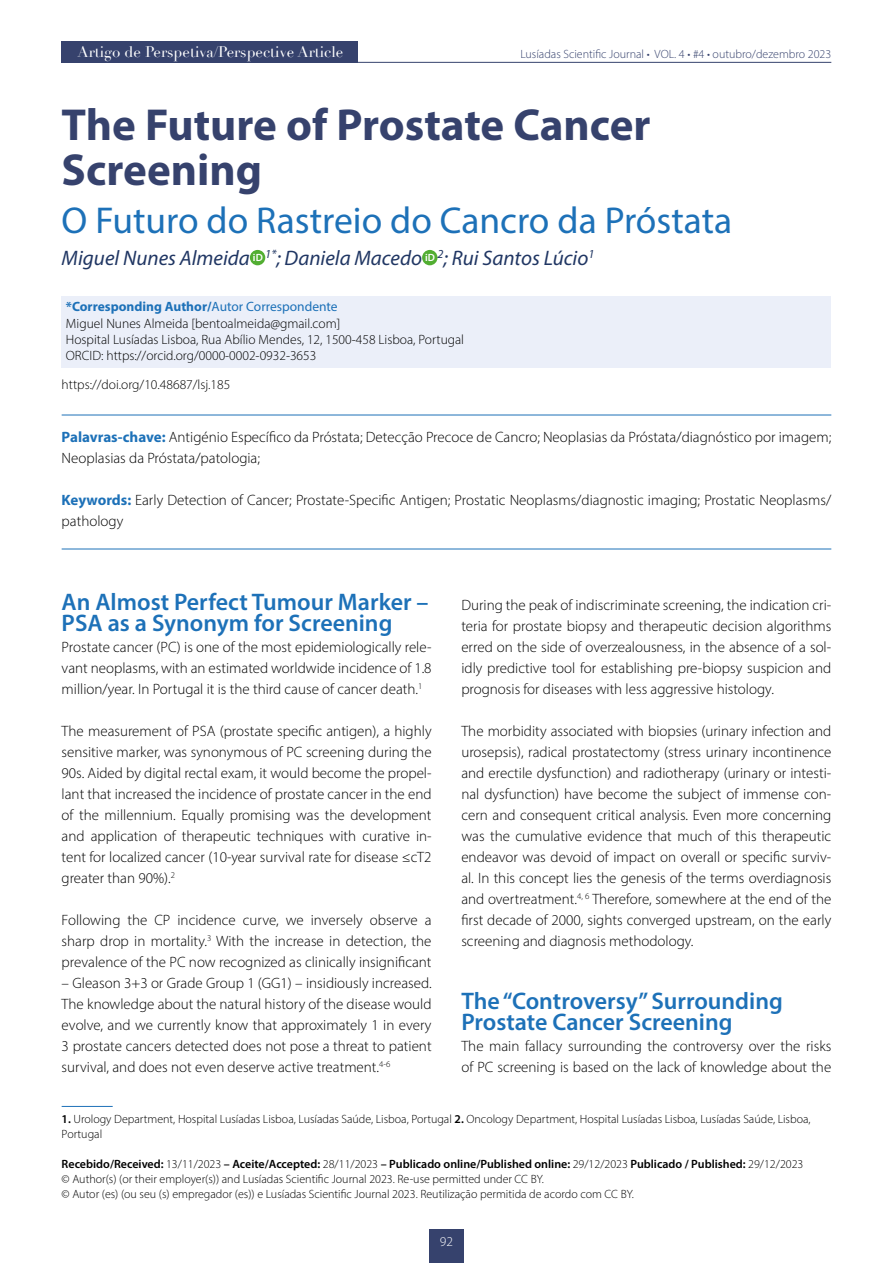
<style>
.page{position:relative;width:893px;height:1263px;background:#fff}
.page>*{position:absolute;margin:0;border:0;box-sizing:border-box;transform-origin:0 0}
.t1{font:700 45px/45px "Myriad Pro";color:#36426d}
.t2{font:37.5px "Myriad Pro";color:#1d71b8}
.t3{font:600 24px/21px "Myriad Pro";color:#1d71b8}
.t4{font:italic 21px "Myriad Pro";color:#203663}
.t5{font:300 15px/21px "Myriad Pro";color:#000;text-align:justify}
.t6{font:15px "Didot";color:#fff}
.t7{font:300 13.5px/16.2px "Myriad Pro";color:#000}
.t8{font:300 13.5px "Myriad Pro";color:#fff}
.t9{font:300 12px/15px "Myriad Pro";color:#000}
.t10{font:300 12px "Myriad Pro";color:#36426d}
.s1{font-weight:700;color:#1d71b8}
.s2{font-weight:400;color:#1d71b8}
.s3{font-weight:600}
</style>
<div class="page">
<hr style="left:62px;top:62px;width:769px;height:1px;background:#36426d">
<div style="left:429px;top:1229px;width:34px;height:34px;background:#36426d"></div>
<div style="left:62px;top:41px;width:296px;height:21px;background:#36426d"></div>
<div style="left:62px;top:297px;width:769px;height:22px;background:#ebeff9"></div>
<div style="left:62px;top:313px;width:769px;height:22px;background:#ebeff9"></div>
<div style="left:62px;top:329px;width:769px;height:22px;background:#ebeff9"></div>
<div style="left:62px;top:345px;width:769px;height:22px;background:#ebeff9"></div>
<hr style="left:62px;top:415px;width:769px;height:1px;background:#1d71b8">
<hr style="left:62px;top:549px;width:769px;height:1px;background:#1d71b8">
<div style="left:250px;top:250px;width:15px;height:15px;background:#52ae32;border-radius:50%"></div>
<div style="left:422px;top:250px;width:15px;height:15px;background:#52ae32;border-radius:50%"></div>
<hr style="left:62px;top:1106px;width:51px;height:1px;background:#1d71b8">
<p class="t6" style="left:78px;top:43px;width:267px">Artigo de Perspetiva/Perspective Article</p>
<p class="t10" style="left:520px;top:46px;width:312px">Lusíadas Scientific Journal • VOL. 4 • #4 • outubro/dezembro 2023</p>
<h1 class="t1" style="left:62px;top:101px;width:590px">The Future of Prostate Cancer<br>Screening</h1>
<h2 class="t2" style="left:62px;top:197px;width:672px">O Futuro do Rastreio do Cancro da Próstata</h2>
<h3 class="t4" style="left:62px;top:245px;width:534px">Miguel Nunes Almeida <sup>iD</sup> <sup>1*</sup>; Daniela Macedo <sup>iD</sup> <sup>2</sup>; Rui Santos Lúcio<sup>1</sup></h3>
<p class="t7" style="left:66px;top:299px;width:400px"><span class="s1">*Corresponding Author/</span><span class="s2">Autor Correspondente<br></span>Miguel Nunes Almeida [bentoalmeida@gmail.com]<br>Hospital Lusíadas Lisboa, Rua Abílio Mendes, 12, 1500‑458 Lisboa, Portugal ORCID: https://orcid.org/0000‑0002‑0932‑3653</p>
<p class="t7" style="left:62px;top:376px;width:170px">https://doi.org/10.48687/lsj.185</p>
<p class="t5" style="left:62px;top:427px;width:771px"><span class="s1">Palavras‑chave:</span> Antigénio Específico da Próstata; Detecção Precoce de Cancro; Neoplasias da Próstata/diagnóstico por imagem;<br>Neoplasias da Próstata/patologia;</p>
<p class="t5" style="left:62px;top:490px;width:771px"><span class="s1">Keywords:</span> Early Detection of Cancer; Prostate‑Specific Antigen; Prostatic Neoplasms/diagnostic imaging; Prostatic Neoplasms/ pathology</p>
<h3 class="t3" style="left:62px;top:591px;width:368px">An Almost Perfect Tumour Marker –<br>PSA as a Synonym for Screening</h3>
<p class="t5" style="left:62px;top:637px;width:371px">Prostate cancer (PC) is one of the most epidemiologically rele‑ vant neoplasms, with an estimated worldwide incidence of 1.8 million/year. In Portugal it is the third cause of cancer death.<sup>1</sup></p>
<p class="t5" style="left:62px;top:721px;width:371px">The measurement of PSA (prostate specific antigen), a highly sensitive marker, was synonymous of PC screening during the 90s. Aided by digital rectal exam, it would become the propel‑ lant that increased the incidence of prostate cancer in the end of the millennium. Equally promising was the development and application of therapeutic techniques with curative in‑ tent for localized cancer (10‑year survival rate for disease ≤cT2 greater than 90%).<sup>2</sup></p>
<p class="t5" style="left:62px;top:910px;width:371px">Following the CP incidence curve, we inversely observe a sharp drop in mortality.<sup>3</sup> With the increase in detection, the prevalence of the PC now recognized as clinically insignificant</p>
<p class="t5" style="left:62px;top:973px;width:371px">– Gleason 3+3 or Grade Group 1 (GG1) – insidiously increased.<br>The knowledge about the natural history of the disease would evolve, and we currently know that approximately 1 in every 3 prostate cancers detected does not pose a threat to patient survival, and does not even deserve active treatment.<sup>4‑6</sup></p>
<p class="t5" style="left:461px;top:595px;width:371px">During the peak of indiscriminate screening, the indication cri‑ teria for prostate biopsy and therapeutic decision algorithms erred on the side of overzealousness, in the absence of a sol‑ idly predictive tool for establishing pre‑biopsy suspicion and prognosis for diseases with less aggressive histology.</p>
<p class="t5" style="left:461px;top:721px;width:371px">The morbidity associated with biopsies (urinary infection and urosepsis), radical prostatectomy (stress urinary incontinence and erectile dysfunction) and radiotherapy (urinary or intesti‑ nal dysfunction) have become the subject of immense con‑ cern and consequent critical analysis. Even more concerning was the cumulative evidence that much of this therapeutic endeavor was devoid of impact on overall or specific surviv‑ al. In this concept lies the genesis of the terms overdiagnosis and overtreatment.<sup>4,</sup> <sup>6</sup> Therefore, somewhere at the end of the first decade of 2000, sights converged upstream, on the early screening and diagnosis methodology.</p>
<h3 class="t3" style="left:461px;top:990px;width:323px">The “Controversy” Surrounding<br>Prostate Cancer Screening</h3>
<p class="t5" style="left:461px;top:1036px;width:371px">The main fallacy surrounding the controversy over the risks of PC screening is based on the lack of knowledge about the</p>
<p class="t9" style="left:62px;top:1112px;width:750px"><span class="s3">1.</span> Urology Department, Hospital Lusíadas Lisboa, Lusíadas Saúde, Lisboa, Portugal <span class="s3">2.</span> Oncology Department, Hospital Lusíadas Lisboa, Lusíadas Saúde, Lisboa,<br>Portugal</p>
<p class="t9" style="left:62px;top:1157px;width:743px"><span class="s3">Recebido/Received:</span> 13/11/2023 <span class="s3">– Aceite/Accepted:</span> 28/11/2023 <span class="s3">– Publicado online/Published online:</span> 29/12/2023 <span class="s3">Publicado / Published:</span> 29/12/2023 © Author(s) (or their employer(s)) and Lusíadas Scientific Journal 2023. Re‑use permitted under CC BY.<br>© Autor (es) (ou seu (s) empregador (es)) e Lusíadas Scientific Journal 2023. Reutilização permitida de acordo com CC BY.</p>
<p class="t8" style="left:440px;top:1233px;width:15px">92</p>
</div>
